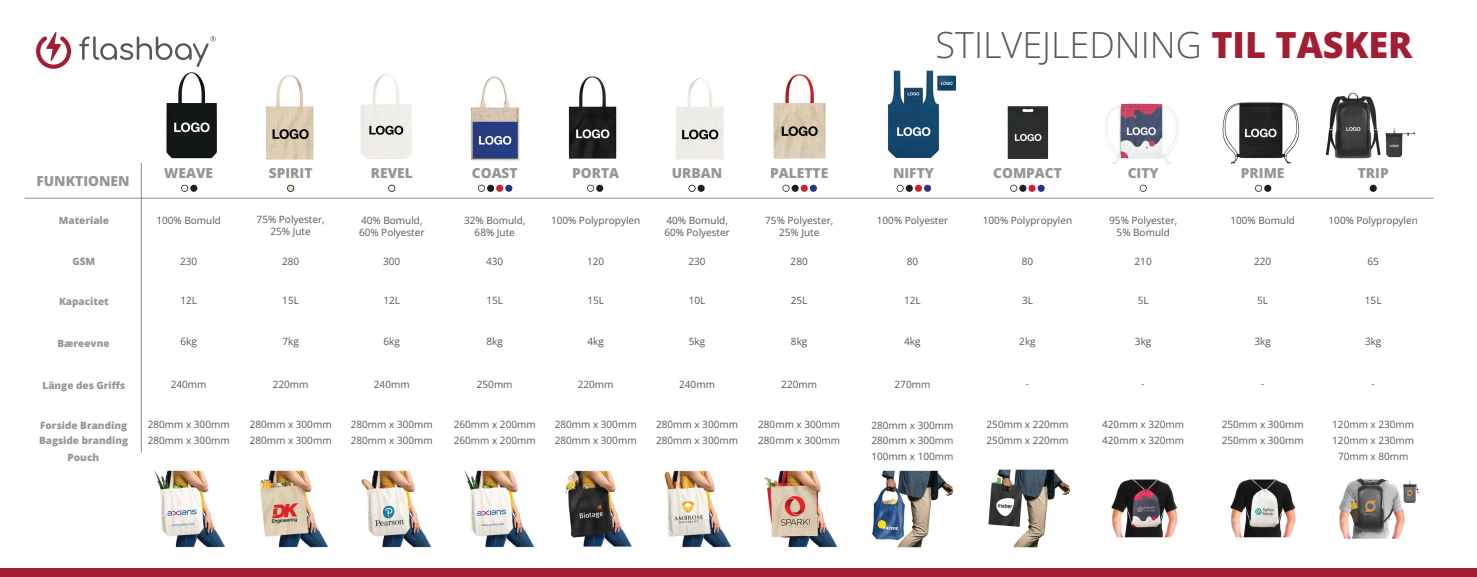
<style>
.page{position:relative;width:1477px;height:577px;background:#fff}
.page>*{position:absolute;margin:0;border:0;box-sizing:border-box;transform-origin:0 0}
.t1{font:300 36px "Open Sans";color:#575756}
.t2{font:800 13.7px "Open Sans";color:#969696}
.t3{font:10px/12px "Open Sans";color:#565757;text-align:center}
.t4{font:800 10px/15.5px "Open Sans";color:#969696}
.s1{font-weight:800;color:#a31e35}
</style>
<div class="page">
<svg style="left:36px;top:32px;width:35px;height:37px"></svg>
<svg style="left:79px;top:36px;width:137px;height:31px"></svg>
<div style="left:0;top:567px;width:1476px;height:9px;background:#a31e35"></div>
<svg style="left:287px;top:184px;width:7px;height:8px"></svg>
<svg style="left:388px;top:184px;width:7px;height:8px"></svg>
<div style="left:505px;top:184px;width:7px;height:8px;background:#29338e;border-radius:4px"></div>
<div style="left:487px;top:184px;width:7px;height:8px;background:#201c1e;border-radius:4px"></div>
<div style="left:496px;top:184px;width:7px;height:8px;background:#cf202f;border-radius:4px"></div>
<svg style="left:478px;top:184px;width:7px;height:8px"></svg>
<div style="left:596px;top:184px;width:7px;height:8px;background:#201c1e;border-radius:4px"></div>
<svg style="left:587px;top:184px;width:7px;height:8px"></svg>
<div style="left:190px;top:184px;width:7px;height:8px;background:#201c1e;border-radius:4px"></div>
<svg style="left:181px;top:184px;width:7px;height:8px"></svg>
<svg style="left:697px;top:184px;width:7px;height:8px"></svg>
<svg style="left:688px;top:184px;width:7px;height:8px"></svg>
<div style="left:810px;top:184px;width:7px;height:8px;background:#29338e;border-radius:4px"></div>
<svg style="left:791px;top:184px;width:7px;height:8px"></svg>
<svg style="left:800px;top:184px;width:8px;height:8px"></svg>
<svg style="left:782px;top:184px;width:7px;height:8px"></svg>
<div style="left:924px;top:184px;width:7px;height:8px;background:#29338e;border-radius:4px"></div>
<svg style="left:905px;top:184px;width:8px;height:8px"></svg>
<div style="left:915px;top:184px;width:7px;height:8px;background:#cf202f;border-radius:4px"></div>
<svg style="left:896px;top:184px;width:7px;height:8px"></svg>
<svg style="left:1037px;top:184px;width:7px;height:8px"></svg>
<div style="left:1019px;top:184px;width:7px;height:8px;background:#201c1e;border-radius:4px"></div>
<svg style="left:1028px;top:184px;width:7px;height:8px"></svg>
<svg style="left:1010px;top:184px;width:7px;height:8px"></svg>
<div style="left:1264px;top:184px;width:7px;height:8px;background:#201c1e;border-radius:4px"></div>
<svg style="left:1255px;top:184px;width:7px;height:8px"></svg>
<div style="left:1369px;top:184px;width:7px;height:8px;background:#201c1e;border-radius:4px"></div>
<svg style="left:1139px;top:184px;width:7px;height:8px"></svg>
<hr style="left:25px;top:198px;width:1408px;height:1px;background:#8d8d8d">
<hr style="left:141px;top:163px;width:1px;height:289px;background:#8d8d8d">
<img style="left:1105px;top:103px;width:74px;height:61px">
<img style="left:166px;top:72px;width:51px;height:87px">
<img style="left:266px;top:75px;width:48px;height:85px">
<img style="left:360px;top:74px;width:52px;height:85px">
<img style="left:470px;top:76px;width:50px;height:85px">
<img style="left:568px;top:76px;width:49px;height:83px">
<img style="left:676px;top:78px;width:48px;height:82px">
<img style="left:773px;top:74px;width:53px;height:85px">
<img style="left:1007px;top:106px;width:42px;height:53px">
<img style="left:1222px;top:102px;width:78px;height:62px">
<img style="left:1325px;top:92px;width:90px;height:67px">
<img style="left:887px;top:70px;width:70px;height:89px">
<img style="left:154px;top:470px;width:71px;height:78px">
<img style="left:260px;top:470px;width:69px;height:78px">
<img style="left:361px;top:470px;width:70px;height:78px">
<img style="left:464px;top:470px;width:70px;height:78px">
<img style="left:565px;top:470px;width:67px;height:77px">
<img style="left:664px;top:470px;width:68px;height:78px">
<img style="left:764px;top:470px;width:74px;height:78px">
<img style="left:872px;top:470px;width:81px;height:78px">
<img style="left:988px;top:469px;width:81px;height:79px">
<img style="left:1111px;top:478px;width:67px;height:60px">
<img style="left:1230px;top:478px;width:66px;height:60px">
<img style="left:1338px;top:478px;width:81px;height:61px">
<h1 class="t1" style="left:935px;top:20px;width:478px">STILVEJLEDNING <span class="s1">TIL TASKER</span></h1>
<h2 class="t2" style="left:36px;top:171px;width:95px">FUNKTIONEN</h2>
<p class="t4" style="left:59px;top:212px;width:52px">Materiale</p>
<p class="t4" style="left:72px;top:253px;width:24px">GSM</p>
<p class="t4" style="left:59px;top:293px;width:51px">Kapacitet</p>
<p class="t4" style="left:57px;top:335px;width:54px">Bæreevne</p>
<h2 class="t2" style="left:164px;top:163px;width:50px">WEAVE</h2>
<h2 class="t2" style="left:269px;top:163px;width:45px">SPIRIT</h2>
<h2 class="t2" style="left:371px;top:163px;width:43px">REVEL</h2>
<h2 class="t2" style="left:472px;top:163px;width:47px">COAST</h2>
<h2 class="t2" style="left:572px;top:163px;width:49px">PORTA</h2>
<h2 class="t2" style="left:672px;top:163px;width:52px">URBAN</h2>
<h2 class="t2" style="left:770px;top:163px;width:60px">PALETTE</h2>
<h2 class="t2" style="left:893px;top:163px;width:42px">NIFTY</h2>
<h2 class="t2" style="left:993px;top:163px;width:70px">COMPACT</h2>
<h2 class="t2" style="left:1127px;top:163px;width:32px">CITY</h2>
<h2 class="t2" style="left:1240px;top:163px;width:45px">PRIME</h2>
<h2 class="t2" style="left:1357px;top:163px;width:32px">TRIP</h2>
<p class="t3" style="left:156px;top:214px;width:66px">100% Bomuld</p>
<p class="t3" style="left:257px;top:213px;width:70px">75% Polyester,<br>25% Jute</p>
<p class="t3" style="left:361px;top:214px;width:63px">40% Bomuld,</p>
<p class="t3" style="left:877px;top:214px;width:73px">100% Polyester</p>
<p class="t3" style="left:983px;top:214px;width:91px">100% Polypropylen</p>
<p class="t3" style="left:464px;top:214px;width:63px">32% Bomuld,<br>68% Jute</p>
<p class="t3" style="left:551px;top:214px;width:91px">100% Polypropylen</p>
<p class="t3" style="left:765px;top:214px;width:70px">75% Polyester,<br>25% Jute</p>
<p class="t3" style="left:1109px;top:214px;width:70px">95% Polyester,</p>
<p class="t3" style="left:1230px;top:214px;width:66px">100% Bomuld</p>
<p class="t3" style="left:1328px;top:214px;width:91px">100% Polypropylen</p>
<p class="t3" style="left:664px;top:214px;width:67px;text-align:left">40% Bomuld,<br>60% Polyester</p>
<p class="t3" style="left:359px;top:226px;width:67px">60% Polyester</p>
<p class="t3" style="left:1116px;top:226px;width:55px">5% Bomuld</p>
<p class="t3" style="left:180px;top:255px;width:19px">230</p>
<p class="t3" style="left:282px;top:255px;width:19px">280</p>
<p class="t3" style="left:383px;top:255px;width:19px">300</p>
<p class="t3" style="left:486px;top:255px;width:19px">430</p>
<p class="t3" style="left:587px;top:255px;width:19px">120</p>
<p class="t3" style="left:688px;top:255px;width:19px">230</p>
<p class="t3" style="left:790px;top:255px;width:19px">280</p>
<p class="t3" style="left:906px;top:255px;width:13px">80</p>
<p class="t3" style="left:1021px;top:255px;width:13px">80</p>
<p class="t3" style="left:1134px;top:255px;width:19px">210</p>
<p class="t3" style="left:1254px;top:255px;width:19px">220</p>
<p class="t3" style="left:1367px;top:255px;width:13px">65</p>
<p class="t3" style="left:180px;top:294px;width:18px">12L</p>
<p class="t3" style="left:282px;top:294px;width:18px">15L</p>
<p class="t3" style="left:383px;top:294px;width:18px">12L</p>
<p class="t3" style="left:486px;top:294px;width:18px">15L</p>
<p class="t3" style="left:587px;top:294px;width:18px">15L</p>
<p class="t3" style="left:689px;top:294px;width:18px">10L</p>
<p class="t3" style="left:791px;top:294px;width:18px">25L</p>
<p class="t3" style="left:904px;top:294px;width:18px">12L</p>
<p class="t3" style="left:1022px;top:294px;width:12px">3L</p>
<p class="t3" style="left:180px;top:335px;width:18px">6kg</p>
<p class="t3" style="left:282px;top:335px;width:18px">7kg</p>
<p class="t3" style="left:383px;top:335px;width:18px">6kg</p>
<p class="t3" style="left:486px;top:335px;width:18px">8kg</p>
<p class="t3" style="left:587px;top:335px;width:18px">4kg</p>
<p class="t3" style="left:689px;top:335px;width:18px">5kg</p>
<p class="t3" style="left:791px;top:335px;width:18px">8kg</p>
<p class="t3" style="left:904px;top:335px;width:18px">4kg</p>
<p class="t3" style="left:1019px;top:335px;width:18px">2kg</p>
<p class="t3" style="left:1137px;top:294px;width:12px">5L</p>
<p class="t3" style="left:1257px;top:294px;width:12px">5L</p>
<p class="t3" style="left:1364px;top:294px;width:18px">15L</p>
<p class="t3" style="left:1135px;top:335px;width:18px">3kg</p>
<p class="t3" style="left:1254px;top:335px;width:18px">3kg</p>
<p class="t3" style="left:1365px;top:335px;width:18px">3kg</p>
<p class="t3" style="left:171px;top:378px;width:37px">240mm</p>
<p class="t3" style="left:273px;top:378px;width:37px">220mm</p>
<p class="t3" style="left:374px;top:378px;width:37px">240mm</p>
<p class="t3" style="left:477px;top:378px;width:37px">250mm</p>
<p class="t3" style="left:578px;top:378px;width:37px">220mm</p>
<p class="t3" style="left:679px;top:378px;width:37px">240mm</p>
<p class="t3" style="left:781px;top:378px;width:37px">220mm</p>
<p class="t3" style="left:894px;top:378px;width:37px">270mm</p>
<p class="t3" style="left:1026px;top:377px;width:5px">-</p>
<p class="t3" style="left:1141px;top:377px;width:5px">-</p>
<p class="t3" style="left:1261px;top:377px;width:5px">-</p>
<p class="t3" style="left:1371px;top:377px;width:5px">-</p>
<p class="t4" style="left:43px;top:377px;width:84px">Länge des Griffs</p>
<p class="t4" style="left:39px;top:416px;width:91px">Forside Branding<br>Bagside branding</p>
<p class="t3" style="left:148px;top:418px;width:83px">280mm x 300mm</p>
<p class="t3" style="left:250px;top:418px;width:83px">280mm x 300mm</p>
<p class="t3" style="left:351px;top:418px;width:83px">280mm x 300mm</p>
<p class="t3" style="left:454px;top:418px;width:83px">260mm x 200mm</p>
<p class="t3" style="left:554px;top:418px;width:83px">280mm x 300mm</p>
<p class="t3" style="left:656px;top:418px;width:83px">280mm x 300mm</p>
<p class="t3" style="left:758px;top:418px;width:83px">280mm x 300mm</p>
<p class="t3" style="left:871px;top:419px;width:83px">280mm x 300mm</p>
<p class="t3" style="left:986px;top:418px;width:83px">250mm x 220mm</p>
<p class="t3" style="left:871px;top:449px;width:83px">100mm x 100mm</p>
<p class="t3" style="left:1102px;top:418px;width:83px">420mm x 320mm</p>
<p class="t3" style="left:1221px;top:418px;width:83px">250mm x 300mm</p>
<p class="t3" style="left:1332px;top:418px;width:83px">120mm x 230mm</p>
<p class="t3" style="left:148px;top:434px;width:83px">280mm x 300mm</p>
<p class="t3" style="left:250px;top:434px;width:83px">280mm x 300mm</p>
<p class="t3" style="left:351px;top:434px;width:83px">280mm x 300mm</p>
<p class="t3" style="left:454px;top:434px;width:83px">260mm x 200mm</p>
<p class="t3" style="left:554px;top:434px;width:83px">280mm x 300mm</p>
<p class="t3" style="left:656px;top:434px;width:83px">280mm x 300mm</p>
<p class="t3" style="left:758px;top:434px;width:83px">280mm x 300mm</p>
<p class="t3" style="left:871px;top:434px;width:83px">280mm x 300mm</p>
<p class="t3" style="left:986px;top:434px;width:83px">250mm x 220mm</p>
<p class="t3" style="left:1102px;top:434px;width:83px">420mm x 320mm</p>
<p class="t3" style="left:1221px;top:434px;width:83px">250mm x 300mm</p>
<p class="t3" style="left:1332px;top:434px;width:83px">120mm x 230mm</p>
<p class="t4" style="left:68px;top:448px;width:33px">Pouch</p>
<p class="t3" style="left:1338px;top:450px;width:72px">70mm x 80mm</p>
</div>
